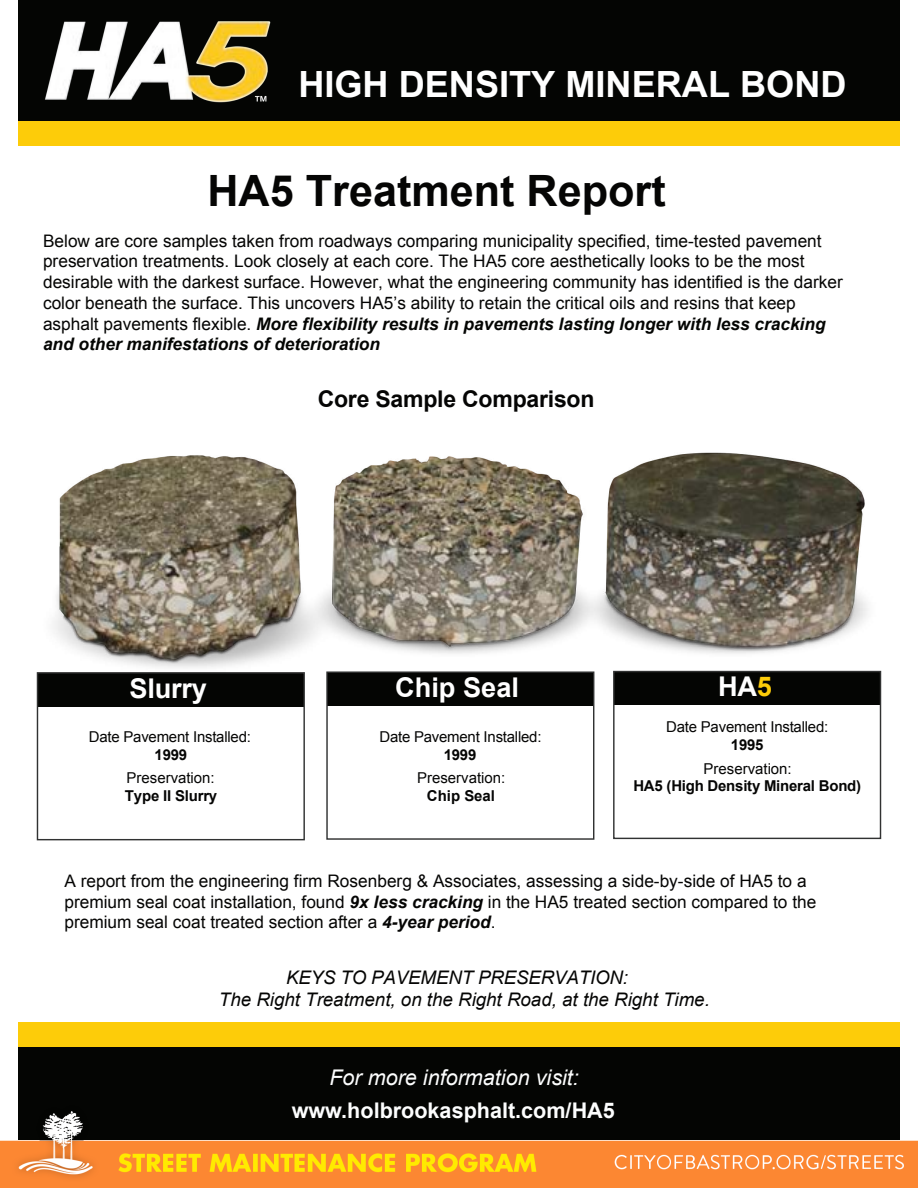
<style>
.page{position:relative;width:918px;height:1188px;background:#fff}
.page>*{position:absolute;margin:0;border:0;box-sizing:border-box;transform-origin:0 0}
.t1{font:43.2px "font 0000000029 ccc 6 bc";color:#050504}
.t2{font:36.15px "font 0000000029 ccc 6 bc";color:#fff}
.t3{font:27.15px "font 0000000029 ccc 6 bc";letter-spacing:-.01em;color:#fff}
.t4{font:23.1px "font 0000000029 ccc 6 bc";letter-spacing:-.01em;color:#050504}
.t5{font:21.6px/33px "font 0000000029 ccc 6 bc";color:#fdfefe;text-align:center}
.t6{font:21.6px "font 0000000029 ccc 6 bc";letter-spacing:-.005em;color:#fff}
.t7{font:18.75px/22.5px "font 0000000029 ccc 6 bc";color:#050504}
.t8{font:17.25px/20.7px "font 0000000029 ccc 6 bc";color:#050504}
.t9{font:15px/17.5px "font 0000000029 ccc 6 bc";letter-spacing:-.015em;color:#050504;text-align:center}
.s1{color:#040503}
.s2{color:#fdcc09}
</style>
<div class="page">
<img style="left:0;top:0;width:918px;height:1188px">
<p class="t2" style="left:298px;top:60px;width:550px">HIGH DENSITY MINERAL BOND</p>
<p class="t1" style="left:207px;top:162px;width:460px">HA5 Treatment Report</p>
<p class="t8" style="left:43px;top:231px;width:801px">Below are core samples taken from roadways comparing municipality specified, time-tested pavement preservation treatments. Look closely at each core. The HA5 core aesthetically looks to be the most desirable with the darkest surface. However, what the engineering community has identified is the darker color beneath the surface. This uncovers HA5’s ability to retain the critical oils and resins that keep asphalt pavements flexible. <span class="s1">More flexibility results in pavements lasting longer with less cracking and other manifestations of deterioration</span></p>
<p class="t4" style="left:318px;top:384px;width:278px">Core Sample Comparison</p>
<p class="t3" style="left:129px;top:670px;width:79px">Slurry</p>
<p class="t9" style="left:89px;top:728px;width:164px;line-height:18.1px">Date Pavement Installed:<br>1999</p>
<p class="t9" style="left:125px;top:769px;width:94px;text-align:left">Preservation:<br>Type II Slurry</p>
<p class="t3" style="left:395px;top:669px;width:126px">Chip Seal</p>
<p class="t9" style="left:379px;top:728px;width:164px;line-height:18px">Date Pavement Installed:<br>1999</p>
<p class="t9" style="left:417px;top:769px;width:90px">Preservation:<br>Chip Seal</p>
<p class="t3" style="left:718px;top:669px;width:55px">HA<span class="s2">5</span></p>
<p class="t9" style="left:666px;top:718px;width:164px;line-height:18px">Date Pavement Installed:<br>1995</p>
<p class="t9" style="left:633px;top:761px;width:229px;line-height:16.5px">Preservation:<br>HA5 (High Density Mineral Bond)</p>
<p class="t8" style="left:64px;top:871px;width:753px">A report from the engineering firm Rosenberg &amp; Associates, assessing a side-by-side of HA5 to a premium seal coat installation, found 9x less cracking in the HA5 treated section compared to the premium seal coat treated section after a 4-year period.</p>
<p class="t7" style="left:219px;top:966px;width:492px;text-indent:67px">KEYS TO PAVEMENT PRESERVATION:<br>The Right Treatment, on the Right Road, at the Right Time.</p>
<p class="t5" style="left:292px;top:1062px;width:325px">For more information visit: www.holbrookasphalt.com/HA5</p>
<p class="t6" style="left:539px;top:1093px;width:103px">www.holb</p>
</div>
